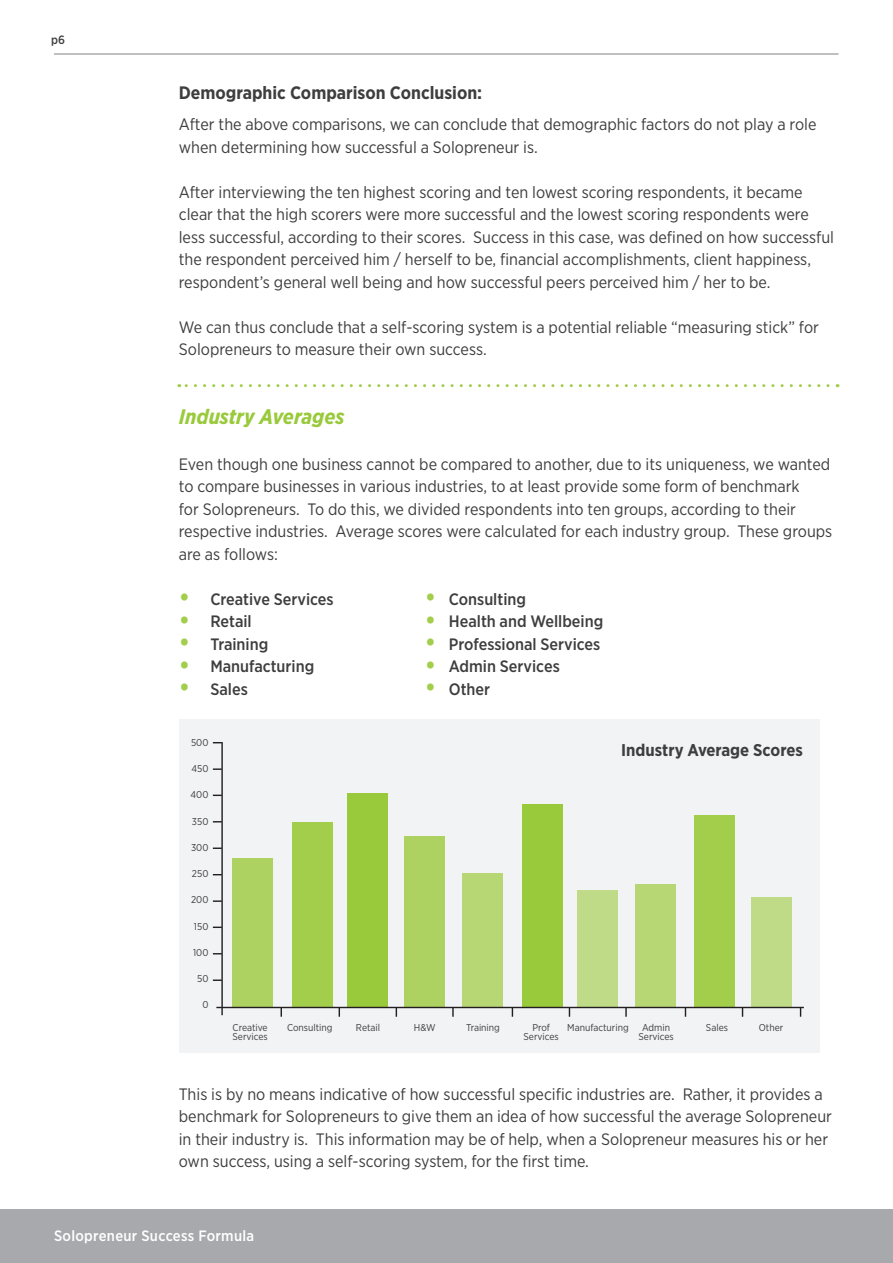
<style>
.page{position:relative;width:893px;height:1263px;background:#fff}
.page>*{position:absolute;margin:0;border:0;box-sizing:border-box;transform-origin:0 0}
.t1{font:italic 700 21px "Gotham Narrow";color:#99ca3b}
.t2{font:700 18px "Gotham Narrow";color:#3e3e3f}
.t3{font:700 16.95px "Gotham Narrow";color:#3e3e3f}
.Body_Copy{font:16.5px/22.5px "Gotham Narrow";color:#3e3e3f}
.Body_Copy-2{font:500 16.5px "Gotham Narrow";color:#3e3e3f}
.t4{font:500 15px "Gotham Narrow";letter-spacing:.02em;color:#fff}
.t5{font:500 12px "Gotham Narrow";color:#3e3e3f}
.Body_Copy-3{font:9.9px "Gotham Narrow";color:#3e3e3f}
.s1{font-size:25.5px;color:#a3ce4c}
</style>
<div class="page">
<div style="left:0;top:1210px;width:893px;height:53px;background:#a8a9ad"></div>
<hr style="left:54px;top:54px;width:784px;height:1px;background:#808285">
<div style="left:179px;top:719px;width:640px;height:333px;background:#f2f3f4"></div>
<div style="left:232px;top:858px;width:41px;height:149px;background:#add261"></div>
<div style="left:462px;top:873px;width:41px;height:134px;background:#b7d774"></div>
<div style="left:578px;top:890px;width:40px;height:117px;background:#c0db88"></div>
<div style="left:751px;top:897px;width:41px;height:110px;background:#c0db88"></div>
<div style="left:636px;top:884px;width:40px;height:123px;background:#b7d774"></div>
<div style="left:292px;top:822px;width:41px;height:185px;background:#a3ce4c"></div>
<div style="left:404px;top:836px;width:41px;height:171px;background:#add261"></div>
<div style="left:347px;top:793px;width:41px;height:214px;background:#99ca3b"></div>
<div style="left:522px;top:804px;width:40px;height:203px;background:#99ca3b"></div>
<div style="left:694px;top:815px;width:40px;height:192px;background:#a3ce4c"></div>
<hr style="left:216px;top:1007px;width:588px;height:1px;background:#231f20">
<hr style="left:221px;top:742px;width:2px;height:273px;background:#231f20">
<svg style="left:213px;top:979px;width:9px;height:2px"></svg>
<svg style="left:213px;top:847px;width:9px;height:2px"></svg>
<svg style="left:213px;top:926px;width:9px;height:2px"></svg>
<svg style="left:213px;top:900px;width:9px;height:2px"></svg>
<svg style="left:213px;top:768px;width:9px;height:2px"></svg>
<svg style="left:452px;top:1008px;width:2px;height:9px"></svg>
<svg style="left:625px;top:1008px;width:2px;height:9px"></svg>
<svg style="left:179px;top:384px;width:649px;height:3px"></svg>
<p class="t5" style="left:51px;top:32px;width:16px">p6</p>
<h3 class="t2" style="left:179px;top:82px;width:305px">Demographic Comparison Conclusion:</h3>
<p class="Body_Copy" style="left:179px;top:113px;width:639px">After the above comparisons, we can conclude that demographic factors do not play a role when determining how successful a Solopreneur is.</p>
<p class="Body_Copy" style="left:179px;top:181px;width:657px">After interviewing the ten highest scoring and ten lowest scoring respondents, it became clear that the high scorers were more successful and the lowest scoring respondents were less successful, according to their scores. Success in this case, was defined on how successful the respondent perceived him / herself to be, financial accomplishments, client happiness, respondent’s general well being and how successful peers perceived him / her to be.</p>
<p class="Body_Copy" style="left:179px;top:316px;width:642px">We can thus conclude that a self-scoring system is a potential reliable “measuring stick” for<br>Solopreneurs to measure their own success.</p>
<h2 class="t1" style="left:179px;top:404px;width:167px">Industry Averages</h2>
<p class="Body_Copy" style="left:179px;top:452px;width:655px">Even though one business cannot be compared to another, due to its uniqueness, we wanted to compare businesses in various industries, to at least provide some form of benchmark<br>for Solopreneurs. To do this, we divided respondents into ten groups, according to their respective industries. Average scores were calculated for each industry group. These groups are as follows:</p>
<p class="Body_Copy-2" style="left:179px;top:588px;width:156px"><span class="s1">•</span> Creative Services</p>
<p class="Body_Copy-2" style="left:425px;top:588px;width:103px"><span class="s1">•</span> Consulting</p>
<p class="Body_Copy-2" style="left:179px;top:611px;width:74px"><span class="s1">•</span> Retail</p>
<p class="Body_Copy-2" style="left:425px;top:611px;width:180px"><span class="s1">•</span> Health and Wellbeing</p>
<p class="Body_Copy-2" style="left:179px;top:633px;width:91px"><span class="s1">•</span> Training</p>
<p class="Body_Copy-2" style="left:425px;top:633px;width:177px"><span class="s1">•</span> Professional Services</p>
<p class="Body_Copy-2" style="left:179px;top:656px;width:137px"><span class="s1">•</span> Manufacturing</p>
<p class="Body_Copy-2" style="left:425px;top:656px;width:136px"><span class="s1">•</span> Admin Services</p>
<p class="Body_Copy-2" style="left:179px;top:678px;width:71px"><span class="s1">•</span> Sales</p>
<p class="Body_Copy-2" style="left:425px;top:678px;width:67px"><span class="s1">•</span> Other</p>
<p class="Body_Copy-3" style="left:191px;top:736px;width:19px">500</p>
<p class="Body_Copy-3" style="left:191px;top:762px;width:19px">450</p>
<p class="Body_Copy-3" style="left:191px;top:789px;width:19px">400</p>
<p class="Body_Copy-3" style="left:192px;top:815px;width:18px">350</p>
<p class="Body_Copy-3" style="left:191px;top:841px;width:19px">300</p>
<p class="Body_Copy-3" style="left:192px;top:867px;width:18px">250</p>
<p class="Body_Copy-3" style="left:191px;top:894px;width:19px">200</p>
<p class="Body_Copy-3" style="left:194px;top:920px;width:16px">150</p>
<p class="Body_Copy-3" style="left:193px;top:946px;width:17px">100</p>
<p class="Body_Copy-3" style="left:197px;top:972px;width:13px">50</p>
<p class="Body_Copy-3" style="left:202px;top:999px;width:8px">0</p>
<h3 class="t3" style="left:621px;top:739px;width:183px">Industry Average Scores</h3>
<p class="Body_Copy-3" style="left:233px;top:1021px;width:37px">Creative</p>
<p class="Body_Copy-3" style="left:287px;top:1021px;width:47px">Consulting</p>
<p class="Body_Copy-3" style="left:356px;top:1021px;width:26px">Retail</p>
<p class="Body_Copy-3" style="left:414px;top:1021px;width:23px">H&amp;W</p>
<p class="Body_Copy-3" style="left:466px;top:1021px;width:35px">Training</p>
<p class="Body_Copy-3" style="left:532px;top:1021px;width:19px">Prof</p>
<p class="Body_Copy-3" style="left:567px;top:1021px;width:63px">Manufacturing</p>
<p class="Body_Copy-3" style="left:642px;top:1021px;width:30px">Admin</p>
<p class="Body_Copy-3" style="left:706px;top:1021px;width:24px">Sales</p>
<p class="Body_Copy-3" style="left:759px;top:1021px;width:26px">Other</p>
<p class="Body_Copy-3" style="left:233px;top:1030px;width:37px">Services</p>
<p class="Body_Copy-3" style="left:523px;top:1030px;width:37px">Services</p>
<p class="Body_Copy-3" style="left:638px;top:1030px;width:37px">Services</p>
<p class="Body_Copy" style="left:179px;top:1082px;width:655px">This is by no means indicative of how successful specific industries are. Rather, it provides a benchmark for Solopreneurs to give them an idea of how successful the average Solopreneur in their industry is. This information may be of help, when a Solopreneur measures his or her own success, using a self-scoring system, for the first time.</p>
<p class="t4" style="left:54px;top:1226px;width:202px">Solopreneur Success Formula</p>
</div>
